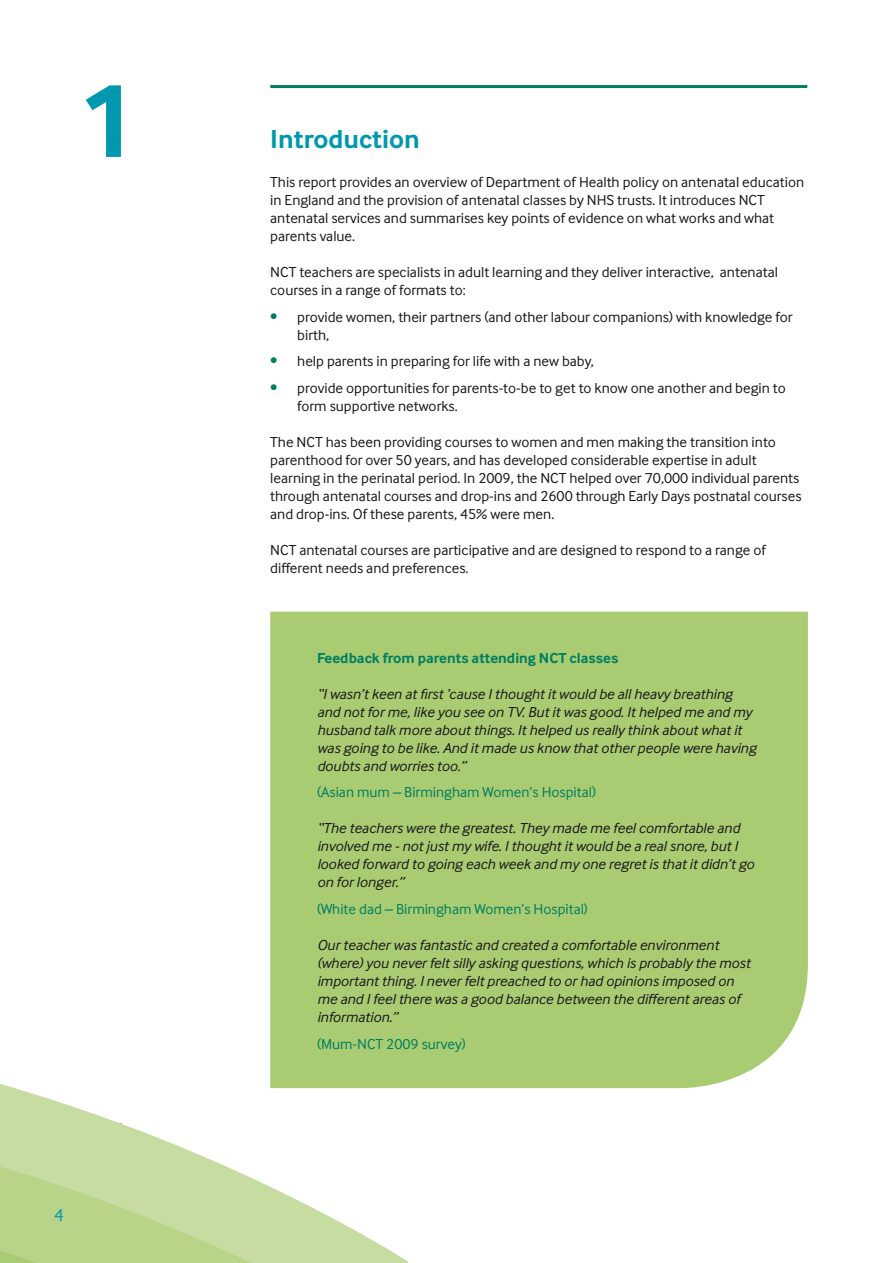
<style>
.page{position:relative;width:893px;height:1263px;background:#fff}
.page>*{position:absolute;margin:0;border:0;box-sizing:border-box;transform-origin:0 0}
.t1{font:700 108px "Inter Face";color:#0098af}
.t2{font:700 27px "Inter Face";color:#0098af}
.t3{font:18px "Inter Face";color:#0098af}
.t4{font:15px/18px "Inter Face";color:#1a171c}
.t5{font:italic 15px/18px "Inter Face Typo";color:#1a171c}
.t6{font:15px "Inter Face";color:#007e60}
.t7{font:700 15px "Inter Face";color:#007e60}
.s1{color:#007e60}
</style>
<div class="page">
<svg style="left:0;top:1084px;width:408px;height:179px"></svg>
<div style="left:270px;top:612px;width:538px;height:477px;background:#a9cc72"></div>
<hr style="left:270px;top:85px;width:537px;height:3px;background:#007e60">
<h1 class="t1" style="left:79px;top:58px;width:60px">1</h1>
<p class="t3" style="left:54px;top:1205px;width:11px">4</p>
<h2 class="t2" style="left:270px;top:123px;width:151px">Introduction</h2>
<p class="t4" style="left:270px;top:173px;width:535px">This report provides an overview of Department of Health policy on antenatal education in England and the provision of antenatal classes by NHS trusts. It introduces NCT antenatal services and summarises key points of evidence on what works and what parents value.</p>
<p class="t4" style="left:270px;top:263px;width:509px">NCT teachers are specialists in adult learning and they deliver interactive, antenatal courses in a range of formats to:</p>
<p class="t4" style="left:297px;top:308px;width:497px;text-indent:-27px"><span class="s1">•</span> provide women, their partners (and other labour companions) with knowledge for birth,</p>
<p class="t4" style="left:270px;top:352px;width:325px"><span class="s1">•</span> help parents in preparing for life with a new baby,</p>
<p class="t4" style="left:297px;top:379px;width:490px;text-indent:-27px"><span class="s1">•</span> provide opportunities for parents-to-be to get to know one another and begin to form supportive networks.</p>
<p class="t4" style="left:270px;top:433px;width:533px">The NCT has been providing courses to women and men making the transition into parenthood for over 50 years, and has developed considerable expertise in adult learning in the perinatal period. In 2009, the NCT helped over 70,000 individual parents through antenatal courses and drop-ins and 2600 through Early Days postnatal courses and drop-ins. Of these parents, 45% were men.</p>
<p class="t4" style="left:270px;top:541px;width:497px">NCT antenatal courses are participative and are designed to respond to a range of different needs and preferences.</p>
<p class="t7" style="left:317px;top:649px;width:303px">Feedback from parents attending NCT classes</p>
<p class="t5" style="left:317px;top:685px;width:441px">“I wasn’t keen at first ‘cause I thought it would be all heavy breathing and not for me, like you see on TV. But it was good. It helped me and my husband talk more about things. It helped us really think about what it was going to be like. And it made us know that other people were having doubts and worries too.”</p>
<p class="t6" style="left:317px;top:784px;width:280px">(Asian mum – Birmingham Women’s Hospital)</p>
<p class="t5" style="left:317px;top:819px;width:439px">“The teachers were the greatest. They made me feel comfortable and involved me - not just my wife. I thought it would be a real snore, but I looked forward to going each week and my one regret is that it didn’t go on for longer.”</p>
<p class="t6" style="left:317px;top:900px;width:272px">(White dad – Birmingham Women’s Hospital)</p>
<p class="t5" style="left:317px;top:936px;width:435px">Our teacher was fantastic and created a comfortable environment (where) you never felt silly asking questions, which is probably the most important thing. I never felt preached to or had opinions imposed on me and I feel there was a good balance between the different areas of information.”</p>
<p class="t6" style="left:317px;top:1035px;width:150px">(Mum-NCT 2009 survey)</p>
</div>
